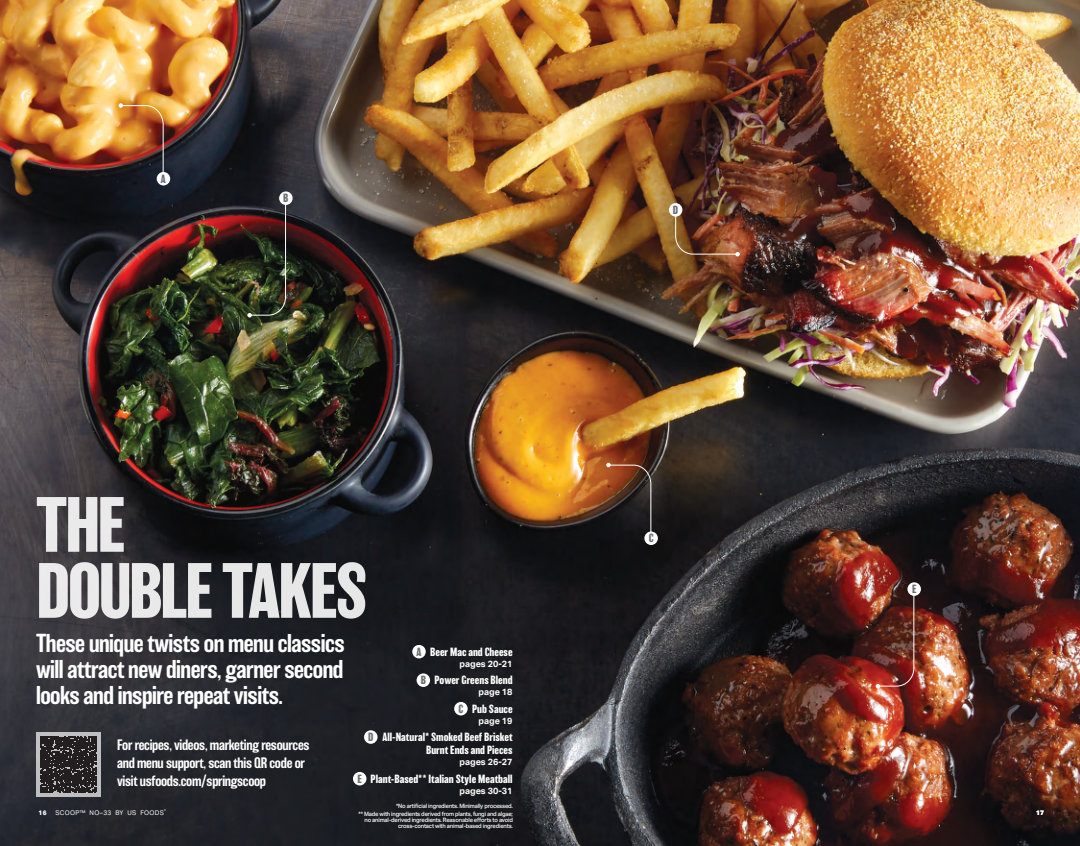
<style>
.page{position:relative;width:1080px;height:846px;background:#fff}
.page>*{position:absolute;margin:0;border:0;box-sizing:border-box;transform-origin:0 0}
.t1{font:700 72px/66px "Balboa";letter-spacing:-.035em;color:#fff}
.t2{font:500 24px/26px "Balboa";letter-spacing:-.02em;color:#fff;text-align:justify}
.t3{font:500 14px/18px "Balboa";letter-spacing:-.02em;color:#fff}
.t4{font:700 11px/13px "Balboa";color:#fff;text-align:right}
.t5{font:700 11px "Balboa";color:#6c6d70}
.t6{font:700 9px "Aktiv Grotesk";color:#fff}
.t7{font:6.5px "Aktiv Grotesk";letter-spacing:.05em;color:#fff}
.t8{font:800 6.5px "Aktiv Grotesk";color:#fff}
.t9{font:500 6px/8.3px "Aktiv Grotesk";letter-spacing:-.03em;color:#fff;text-align:right}
.t10{font:3.8px "Aktiv Grotesk";color:#fff}
</style>
<div class="page">
<img style="left:0;top:0;width:1080px;height:846px">
<svg style="left:36px;top:732px;width:65px;height:65px"></svg>
<svg style="left:40px;top:736px;width:56px;height:56px;background:#322f30"></svg>
<div style="left:412px;top:645px;width:14px;height:13px;background:#fff;border-radius:50%"></div>
<div style="left:417px;top:673px;width:13px;height:14px;background:#fff;border-radius:50%"></div>
<div style="left:454px;top:702px;width:14px;height:13px;background:#fff;border-radius:50%"></div>
<div style="left:364px;top:730px;width:14px;height:14px;background:#fff;border-radius:50%"></div>
<div style="left:353px;top:772px;width:13px;height:13px;background:#fff;border-radius:50%"></div>
<img style="left:675px;top:209px;width:65px;height:47px">
<div style="left:669px;top:203px;width:13px;height:14px;background:#fff;border-radius:50%"></div>
<svg style="left:606px;top:463px;width:46px;height:76px;background:#452e25"></svg>
<div style="left:644px;top:532px;width:14px;height:13px;background:#fff;border-radius:50%"></div>
<img style="left:876px;top:588px;width:39px;height:100px">
<div style="left:907px;top:582px;width:14px;height:14px;background:#fff;border-radius:50%"></div>
<img style="left:247px;top:201px;width:39px;height:116px">
<div style="left:279px;top:191px;width:14px;height:14px;background:#fff;border-radius:50%"></div>
<svg style="left:119px;top:103px;width:45px;height:77px;background:#92572e"></svg>
<div style="left:157px;top:172px;width:13px;height:13px;background:#fff;border-radius:50%"></div>
<h3 class="t5" style="left:161px;top:172px;width:6px">A</h3>
<h3 class="t5" style="left:283px;top:192px;width:7px">B</h3>
<h1 class="t1" style="left:36px;top:492px;width:333px">THE<br>DOUBLE TAKES</h1>
<h2 class="t2" style="left:36px;top:630px;width:310px">These unique twists on menu classics will attract new diners, garner second looks and inspire repeat visits.</h2>
<h3 class="t3" style="left:117px;top:736px;width:194px">For recipes, videos, marketing resources and menu support, scan this QR code or visit usfoods.com/springscoop</h3>
<h3 class="t4" style="left:430px;top:645px;width:84px">Beer Mac and Cheese</h3>
<h3 class="t6" style="left:459px;top:658px;width:55px">pages 20-21</h3>
<h3 class="t4" style="left:435px;top:674px;width:80px">Power Greens Blend</h3>
<h3 class="t6" style="left:478px;top:687px;width:36px">page 18</h3>
<h3 class="t4" style="left:472px;top:702px;width:42px">Pub Sauce</h3>
<h3 class="t6" style="left:478px;top:715px;width:36px">page 19</h3>
<h3 class="t4" style="left:382px;top:731px;width:132px">All-Natural* Smoked Beef Brisket<br>Burnt Ends and Pieces</h3>
<h3 class="t6" style="left:459px;top:757px;width:55px">pages 26-27</h3>
<h3 class="t4" style="left:371px;top:772px;width:144px">Plant-Based** Italian Style Meatball</h3>
<h3 class="t6" style="left:459px;top:785px;width:55px">pages 30-31</h3>
<h3 class="t5" style="left:417px;top:645px;width:6px">A</h3>
<h3 class="t5" style="left:421px;top:674px;width:7px">B</h3>
<h3 class="t5" style="left:459px;top:702px;width:6px">C</h3>
<h3 class="t5" style="left:368px;top:731px;width:7px">D</h3>
<h3 class="t5" style="left:358px;top:772px;width:6px">E</h3>
<h3 class="t5" style="left:673px;top:204px;width:7px">D</h3>
<h3 class="t5" style="left:649px;top:532px;width:6px">C</h3>
<h3 class="t5" style="left:912px;top:583px;width:6px">E</h3>
<p class="t9" style="left:359px;top:801px;width:156px">*No artificial ingredients. Minimally processed.<br>** Made with ingredients derived from plants, fungi and algae;</p>
<p class="t9" style="left:365px;top:817px;width:150px;line-height:6px">no animal-derived ingredients. Reasonable efforts to avoid cross-contact with animal-based ingredients.</p>
<p class="t10" style="left:164px;top:809px;width:3px">®</p>
<p class="t8" style="left:39px;top:809px;width:10px">16</p>
<p class="t7" style="left:55px;top:809px;width:110px">SCOOP™ NO–33 BY US FOODS</p>
<p class="t8" style="left:1036px;top:809px;width:10px">17</p>
</div>
